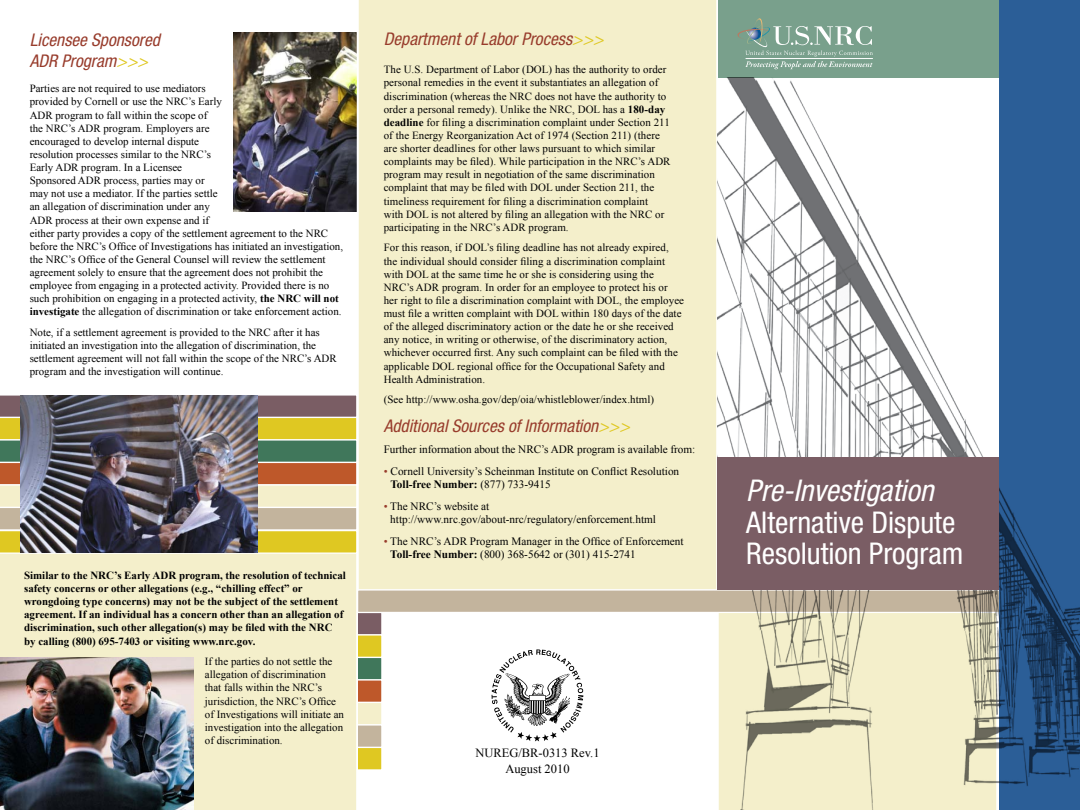
<style>
.page{position:relative;width:1080px;height:810px;background:#fff}
.page>*{position:absolute;margin:0;border:0;box-sizing:border-box;transform-origin:0 0}
.t1{font:condensed 30px/31.2px "Helvetica Neue LT Std";color:#fff}
.t2{font:italic condensed 30px "Helvetica Neue LT Std";color:#fff}
.t3{font:italic condensed 17.5px/21.2px "Helvetica Neue LT Std";color:#983c2c}
.t4{font:12.5px/16.9px "Times New Roman";color:#000;text-align:center}
.t5{font:11.25px/13.8px "Times New Roman";color:#000}
.t6{font:11px/13.1px "Times New Roman";letter-spacing:.005em;color:#000}
.t7{font:700 11px/13.1px "Times New Roman";color:#000}
.s1{color:#dfc822}
.s2{font-weight:700}
.s3{color:#983c2c}
</style>
<div class="page">
<svg style="left:358px;top:613px;width:24px;height:157px;background:#baa86c"></svg>
<div style="left:0;top:554px;width:356px;height:256px;background:#f4efcb"></div>
<div style="left:358px;top:0;width:359px;height:589px;background:#f4efcb"></div>
<div style="left:357px;top:589px;width:643px;height:24px;background:#c3b49d;border:1px solid #fff"></div>
<svg style="left:0;top:395px;width:357px;height:159px;background:#b9a76e"></svg>
<svg style="left:492px;top:649px;width:91px;height:93px"></svg>
<div style="left:718px;top:0;width:281px;height:78px;background:#79a08c"></div>
<svg style="left:738px;top:18px;width:135px;height:51px"></svg>
<img style="left:717px;top:78px;width:282px;height:732px">
<img style="left:234px;top:32px;width:122px;height:179px">
<img style="left:20px;top:396px;width:237px;height:156px">
<img style="left:0;top:658px;width:194px;height:152px">
<div style="left:718px;top:458px;width:281px;height:132px;background:#7a5d64"></div>
<svg style="left:999px;top:0;width:81px;height:810px;background:#28588d"></svg>
<hr style="left:357px;top:0;width:1px;height:810px;background:#fff">
<h2 class="t3" style="left:30px;top:30px;width:132px">Licensee Sponsored<br>ADR Program<span class="s1">&gt;&gt;&gt;</span></h2>
<p class="t6" style="left:30px;top:82px;width:315px">Parties are not required to use mediators<br>provided by Cornell or use the NRC’s Early<br>ADR program to fall within the scope of<br>the NRC’s ADR program. Employers are<br>encouraged to develop internal dispute<br>resolution processes similar to the NRC’s<br>Early ADR program. In a Licensee<br>Sponsored ADR process, parties may or<br>may not use a mediator. If the parties settle<br>an allegation of discrimination under any<br>ADR process at their own expense and if<br>either party provides a copy of the settlement agreement to the NRC before the NRC’s Office of Investigations has initiated an investigation, the NRC’s Office of the General Counsel will review the settlement agreement solely to ensure that the agreement does not prohibit the employee from engaging in a protected activity. Provided there is no such prohibition on engaging in a protected activity, <span class="s2">the NRC will not investigate</span> the allegation of discrimination or take enforcement action.</p>
<p class="t6" style="left:30px;top:326px;width:309px">Note, if a settlement agreement is provided to the NRC after it has initiated an investigation into the allegation of discrimination, the settlement agreement will not fall within the scope of the NRC’s ADR program and the investigation will continue.</p>
<p class="t7" style="left:24px;top:568px;width:323px">Similar to the NRC’s Early ADR program, the resolution of technical safety concerns or other allegations (e.g., “chilling effect” or wrongdoing type concerns) may not be the subject of the settlement agreement. If an individual has a concern other than an allegation of discrimination, such other allegation(s) may be filed with the NRC by calling (800) 695-7403 or visiting www.nrc.gov.</p>
<p class="t6" style="left:205px;top:655px;width:141px">If the parties do not settle the allegation of discrimination that falls within the NRC’s jurisdiction, the NRC’s Office of Investigations will initiate an investigation into the allegation of discrimination.</p>
<h2 class="t3" style="left:384px;top:29px;width:221px">Department of Labor Process<span class="s1">&gt;&gt;&gt;</span></h2>
<p class="t6" style="left:384px;top:63px;width:288px">The U.S. Department of Labor (DOL) has the authority to order personal remedies in the event it substantiates an allegation of discrimination (whereas the NRC does not have the authority to order a personal remedy). Unlike the NRC, DOL has a <span class="s2">180-day deadline</span> for filing a discrimination complaint under Section 211 of the Energy Reorganization Act of 1974 (Section 211) (there are shorter deadlines for other laws pursuant to which similar complaints may be filed). While participation in the NRC’s ADR program may result in negotiation of the same discrimination complaint that may be filed with DOL under Section 211, the timeliness requirement for filing a discrimination complaint<br>with DOL is not altered by filing an allegation with the NRC or participating in the NRC’s ADR program.</p>
<p class="t6" style="left:384px;top:241px;width:302px">For this reason, if DOL’s filing deadline has not already expired, the individual should consider filing a discrimination complaint with DOL at the same time he or she is considering using the NRC’s ADR program. In order for an employee to protect his or her right to file a discrimination complaint with DOL, the employee must file a written complaint with DOL within 180 days of the date of the alleged discriminatory action or the date he or she received any notice, in writing or otherwise, of the discriminatory action, whichever occurred first. Any such complaint can be filed with the applicable DOL regional office for the Occupational Safety and Health Administration.</p>
<p class="t6" style="left:384px;top:393px;width:272px">(See http://www.osha.gov/dep/oia/whistleblower/index.html)</p>
<h2 class="t3" style="left:384px;top:416px;width:248px">Additional Sources of Information<span class="s1">&gt;&gt;&gt;</span></h2>
<p class="t5" style="left:384px;top:443px;width:313px">Further information about the NRC’s ADR program is available from:</p>
<p class="t5" style="left:390px;top:464px;width:290px;text-indent:-7px"><span class="s3">•</span> Cornell University’s Scheinman Institute on Conflict Resolution<br><span class="s2">Toll-free Number:</span> (877) 733-9415</p>
<p class="t5" style="left:390px;top:499px;width:267px;text-indent:-7px"><span class="s3">•</span> The NRC’s website at http://www.nrc.gov/about-nrc/regulatory/enforcement.html</p>
<p class="t5" style="left:390px;top:534px;width:295px;text-indent:-7px"><span class="s3">•</span> The NRC’s ADR Program Manager in the Office of Enforcement<br><span class="s2">Toll-free Number:</span> (800) 368-5642 or (301) 415-2741</p>
<p class="t4" style="left:475px;top:744px;width:126px">NUREG/BR-0313 Rev.1<br>August 2010</p>
<h1 class="t2" style="left:746px;top:473px;width:189px">Pre-Investigation</h1>
<h1 class="t1" style="left:746px;top:506px;width:219px">Alternative Dispute<br>Resolution Program</h1>
</div>
